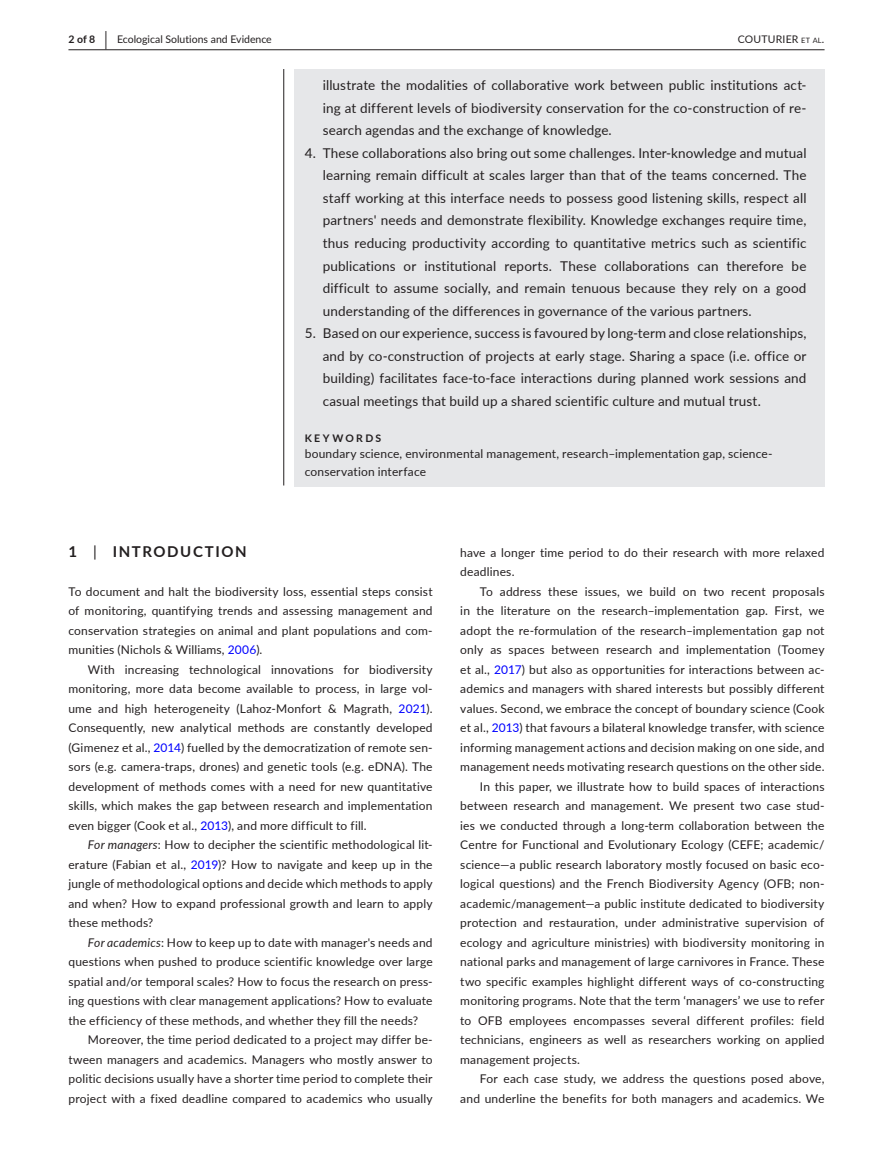
<style>
.page{position:relative;width:893px;height:1174px;background:#fff}
.page>*{position:absolute;margin:0;border:0;box-sizing:border-box;transform-origin:0 0}
.t1{font:700 15px "Lato";letter-spacing:.105em;color:#231f20}
.t2{font:13.5px/22.5px "Lato";letter-spacing:.01em;color:#231f20;text-align:justify}
.t3{font:12px/19.5px "Lato";letter-spacing:.015em;color:#231f20;text-align:justify}
.t4{font:10.5px "Lato";color:#231f20}
.t5{font:10.5px "Lato";letter-spacing:.02em;color:#231f20}
.t6{font:700 10.5px "Lato";letter-spacing:.22em;color:#231f20}
.s1{font-size:19.5px}
.s2{font-size:7.35px}
.s3{font-weight:400}
.s4{color:#00f}
.s5{font-style:italic}
</style>
<div class="page">
<hr style="left:68px;top:49px;width:756px;height:1px;background:#231f20">
<div style="left:294px;top:69px;width:530px;height:417px;background:#e6e7e9"></div>
<hr style="left:283px;top:69px;width:1px;height:416px;background:#231f20">
<p class="t6" style="left:68px;top:31px;width:40px">2 of 8 <span class="s1">|</span></p>
<p class="t4" style="left:117px;top:31px;width:156px">Ecological Solutions and Evidence</p>
<p class="t5" style="left:738px;top:31px;width:88px">COUTURIER <span class="s2">et al</span>.</p>
<p class="t2" style="left:323px;top:74px;width:485px">illustrate the modalities of collaborative work between public institutions act&shy;ing at different levels of biodiversity conservation for the co-construction of re&shy;search agendas and the exchange of knowledge.</p>
<p class="t2" style="left:323px;top:141px;width:485px;text-indent:-18px">4. These collaborations also bring out some challenges. Inter-knowledge and mutual learning remain difficult at scales larger than that of the teams concerned. The staff working at this interface needs to possess good listening skills, respect all partners' needs and demonstrate flexibility. Knowledge exchanges require time, thus reducing productivity according to quantitative metrics such as scientific publications or institutional reports. These collaborations can therefore be difficult to assume socially, and remain tenuous because they rely on a good understanding of the differences in governance of the various partners.</p>
<p class="t2" style="left:323px;top:321px;width:485px;text-indent:-18px">5. Based on our experience, success is favoured by long-term and close relationships, and by co-construction of projects at early stage. Sharing a space (i.e. office or building) facilitates face-to-face interactions during planned work sessions and casual meetings that build up a shared scientific culture and mutual trust.</p>
<p class="t6" style="left:305px;top:430px;width:78px">KEYWORDS</p>
<p class="t3" style="left:305px;top:444px;width:469px;line-height:18px">boundary science, environmental management, research–implementation gap, science&shy;conservation interface</p>
<p class="t1" style="left:68px;top:540px;width:180px">1 <span class="s3">|</span> INTRODUCTION</p>
<p class="t3" style="left:68px;top:581px;width:366px">To document and halt the biodiversity loss, essential steps consist of monitoring, quantifying trends and assessing management and conservation strategies on animal and plant populations and com&shy;munities (Nichols &amp; Williams, <span class="s4">2006</span>).</p>
<p class="t3" style="left:68px;top:659px;width:366px;text-indent:20px">With increasing technological innovations for biodiversity monitoring, more data become available to process, in large vol&shy;ume and high heterogeneity (Lahoz-Monfort &amp; Magrath, <span class="s4">2021</span>).<br>Consequently, new analytical methods are constantly developed (Gimenez et al., <span class="s4">2014</span>) fuelled by the democratization of remote sen&shy;sors (e.g. camera-traps, drones) and genetic tools (e.g. eDNA). The development of methods comes with a need for new quantitative skills, which makes the gap between research and implementation even bigger (Cook et al., <span class="s4">2013</span>), and more difficult to fill.</p>
<p class="t3" style="left:68px;top:834px;width:366px;text-indent:20px"><span class="s5">For managers</span>: How to decipher the scientific methodological lit&shy;erature (Fabian et al., <span class="s4">2019</span>)? How to navigate and keep up in the jungle of methodological options and decide which methods to apply and when? How to expand professional growth and learn to apply these methods?</p>
<p class="t3" style="left:68px;top:932px;width:366px;text-indent:20px"><span class="s5">For academics</span>: How to keep up to date with manager's needs and questions when pushed to produce scientific knowledge over large spatial and/or temporal scales? How to focus the research on press&shy;ing questions with clear management applications? How to evaluate the efficiency of these methods, and whether they fill the needs?</p>
<p class="t3" style="left:68px;top:1029px;width:366px;text-indent:20px">Moreover, the time period dedicated to a project may differ be&shy;tween managers and academics. Managers who mostly answer to politic decisions usually have a shorter time period to complete their project with a fixed deadline compared to academics who usually</p>
<p class="t3" style="left:460px;top:542px;width:366px">have a longer time period to do their research with more relaxed deadlines.</p>
<p class="t3" style="left:480px;top:581px;width:346px">To address these issues, we build on two recent proposals</p>
<p class="t3" style="left:460px;top:600px;width:366px">in the literature on the research–implementation gap. First, we</p>
<p class="t3" style="left:460px;top:620px;width:366px">adopt the re-formulation of the research–implementation gap not</p>
<p class="t3" style="left:460px;top:639px;width:366px">only as spaces between research and implementation (Toomey</p>
<p class="t3" style="left:460px;top:659px;width:366px">et al., <span class="s4">2017</span>) but also as opportunities for interactions between ac-</p>
<p class="t3" style="left:460px;top:678px;width:366px">ademics and managers with shared interests but possibly different</p>
<p class="t3" style="left:460px;top:698px;width:366px">values. Second, we embrace the concept of boundary science (Cook</p>
<p class="t3" style="left:460px;top:717px;width:366px">et al., <span class="s4">2013</span>) that favours a bilateral knowledge transfer, with science</p>
<p class="t3" style="left:460px;top:737px;width:366px">informing management actions and decision making on one side, and</p>
<p class="t3" style="left:460px;top:756px;width:366px">management needs motivating research questions on the other side.</p>
<p class="t3" style="left:480px;top:776px;width:346px">In this paper, we illustrate how to build spaces of interactions</p>
<p class="t3" style="left:460px;top:795px;width:366px">between research and management. We present two case stud-</p>
<p class="t3" style="left:460px;top:815px;width:366px">ies we conducted through a long-term collaboration between the</p>
<p class="t3" style="left:460px;top:834px;width:366px">Centre for Functional and Evolutionary Ecology (CEFE; academic/</p>
<p class="t3" style="left:460px;top:854px;width:366px">science—a public research laboratory mostly focused on basic eco-</p>
<p class="t3" style="left:460px;top:873px;width:366px">logical questions) and the French Biodiversity Agency (OFB; non-</p>
<p class="t3" style="left:460px;top:893px;width:366px">academic/management—a public institute dedicated to biodiversity</p>
<p class="t3" style="left:460px;top:912px;width:366px">protection and restauration, under administrative supervision of</p>
<p class="t3" style="left:460px;top:932px;width:366px">ecology and agriculture ministries) with biodiversity monitoring in</p>
<p class="t3" style="left:460px;top:951px;width:366px">national parks and management of large carnivores in France. These</p>
<p class="t3" style="left:460px;top:971px;width:366px">two specific examples highlight different ways of co-constructing</p>
<p class="t3" style="left:460px;top:990px;width:366px">monitoring programs. Note that the term ‘managers’ we use to refer</p>
<p class="t3" style="left:460px;top:1010px;width:366px">to OFB employees encompasses several different profiles: field</p>
<p class="t3" style="left:460px;top:1029px;width:366px">technicians, engineers as well as researchers working on applied</p>
<p class="t3" style="left:460px;top:1049px;width:121px">management projects.</p>
<p class="t3" style="left:480px;top:1068px;width:346px">For each case study, we address the questions posed above,</p>
<p class="t3" style="left:460px;top:1088px;width:366px">and underline the benefits for both managers and academics. We</p>
</div>
